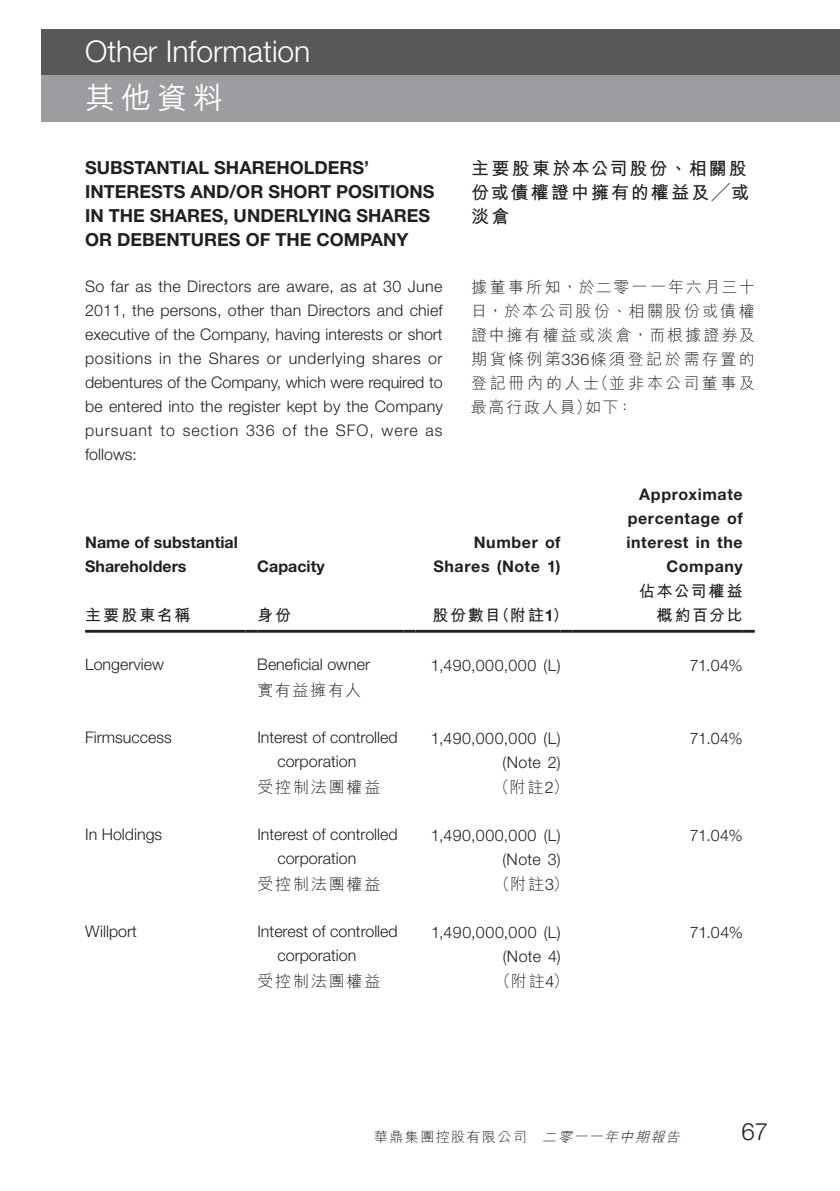
<style>
.page{position:relative;width:840px;height:1191px;background:#fff}
.page>*{position:absolute;margin:0;border:0;box-sizing:border-box;transform-origin:0 0}
.t1{font:300 30px "Helvetica Neue LT Std";color:#fff}
.t2{font:500 30px "M Hei HK";color:#fff}
.t3{font:300 24px "Helvetica Neue LT Std";color:#231f20}
.t4{font:700 18px "Helvetica Neue LT Std";color:#231f20}
.t5{font:700 18px/24px "M Hei HK";letter-spacing:.11em;color:#231f20}
.t6{font:300 16px/24px "Helvetica Neue LT Std";color:#231f20}
.t7{font:300 16px/24px "M Hei HK";letter-spacing:.125em;color:#231f20;text-align:justify}
.t8{font:300 16px/24px "Helvetica Neue LT Std";letter-spacing:.04em;color:#231f20;text-align:right}
.t9{font:700 16px/24px "Helvetica Neue LT Std";letter-spacing:.035em;color:#231f20;text-align:right}
.t10{font:700 16px/24px "Helvetica Neue LT Std";color:#231f20}
.t11{font:700 16px/24px "M Hei HK";letter-spacing:.11em;color:#231f20;text-align:right}
.t12{font:300 16px "Helvetica Neue LT Std";letter-spacing:.045em;color:#231f20}
.t13{font:300 14px "M Hei HK";letter-spacing:.1em;color:#231f20}
.s1{font-family:"Helvetica Neue LT Std"}
.s2{font-style:italic}
</style>
<div class="page">
<hr style="left:0;top:29px;width:1px;height:47px;background:#57585a">
<hr style="left:0;top:75px;width:1px;height:47px;background:#9b9da0">
<div style="left:42px;top:29px;width:797px;height:47px;background:#57585a"></div>
<div style="left:42px;top:75px;width:797px;height:47px;background:#9b9da0"></div>
<hr style="left:85px;top:630px;width:160px;height:2px;background:#231f20">
<svg style="left:245px;top:630px;width:12px;height:2px"></svg>
<hr style="left:257px;top:630px;width:146px;height:2px;background:#231f20">
<svg style="left:403px;top:630px;width:12px;height:2px"></svg>
<hr style="left:415px;top:630px;width:145px;height:2px;background:#231f20">
<svg style="left:560px;top:630px;width:12px;height:2px"></svg>
<hr style="left:572px;top:630px;width:170px;height:2px;background:#231f20">
<svg style="left:742px;top:630px;width:12px;height:2px"></svg>
<h1 class="t1" style="left:85px;top:33px;width:227px">Other Information</h1>
<h1 class="t2" style="left:85px;top:76px;width:139px">其他資料</h1>
<p class="t4" style="left:85px;top:156px;width:24px">SUBSTANTIAL</p>
<p class="t4" style="left:214px;top:156px;width:14px">SHAREHOLDERS</p>
<p class="t4" style="left:364px;top:156px;width:7px">’</p>
<p class="t4" style="left:85px;top:180px;width:12px">INTERESTS</p>
<p class="t4" style="left:190px;top:180px;width:14px">AND</p>
<p class="t4" style="left:229px;top:180px;width:53px">/OR SHORT</p>
<p class="t4" style="left:336px;top:180px;width:12px">POSITIONS</p>
<p class="t4" style="left:85px;top:204px;width:37px">IN THE</p>
<p class="t4" style="left:150px;top:204px;width:14px">SHARES</p>
<p class="t4" style="left:223px;top:204px;width:23px">, UNDERLYING</p>
<p class="t4" style="left:356px;top:204px;width:14px">SHARES</p>
<p class="t4" style="left:85px;top:228px;width:46px">OR DEBENTURES</p>
<p class="t4" style="left:245px;top:228px;width:43px">OF THE</p>
<p class="t4" style="left:316px;top:228px;width:28px">COMPANY</p>
<p class="t6" style="left:85px;top:274px;width:359px;text-align:justify">So far as the Directors are aware, as at 30 June 2011, the persons, other than Directors and chief executive of the Company, having interests or short positions in the Shares or underlying shares or debentures of the Company, which were required to be entered into the register kept by the Company pursuant to section 336 of the SFO, were as follows:</p>
<p class="t5" style="left:471px;top:155px;width:279px">主要股東於本公司股份、相關股份或債權證中擁有的權益及╱或淡倉</p>
<p class="t7" style="left:470px;top:275px;width:285px">據董事所知，於二零一一年六月三十日，於本公司股份、相關股份或債權證中擁有權益或淡倉，而根據證券及期貨條例第<span class="s1">336</span>條須登記於需存置的登記冊內的人士（並非本公司董事及最高行政人員）如下：</p>
<p class="t10" style="left:85px;top:530px;width:154px">NAME OF SUBSTANTIAL<br>SHAREHOLDERS</p>
<p class="t10" style="left:257px;top:554px;width:69px">CAPACITY</p>
<p class="t9" style="left:433px;top:530px;width:129px">NUMBER OF<br>SHARES (NOTE 1)</p>
<p class="t11" style="left:85px;top:602px;width:107px">主要股東名稱</p>
<p class="t11" style="left:257px;top:602px;width:35px">身份</p>
<p class="t11" style="left:432px;top:602px;width:138px">股份數目（附註<span class="s1">1</span>）</p>
<p class="t9" style="left:626px;top:482px;width:118px">APPROXIMATE<br>PERCENTAGE OF<br>INTEREST IN THE<br>COMPANY</p>
<p class="t11" style="left:638px;top:578px;width:105px">佔本公司權益概約百分比</p>
<p class="t6" style="left:85px;top:652px;width:80px">Longerview</p>
<p class="t6" style="left:257px;top:652px;width:114px">Beneficial owner</p>
<p class="t12" style="left:430px;top:656px;width:131px">1,490,000,000 (L)</p>
<p class="t6" style="left:689px;top:653px;width:54px">71.04%</p>
<p class="t7" style="left:257px;top:677px;width:105px">實有益擁有人</p>
<p class="t6" style="left:85px;top:725px;width:88px">Firmsuccess</p>
<p class="t6" style="left:277px;top:725px;width:122px;text-indent:-20px">Interest of controlled corporation</p>
<p class="t8" style="left:430px;top:726px;width:131px">1,490,000,000 (L) (Note 2)</p>
<p class="t6" style="left:689px;top:726px;width:54px">71.04%</p>
<p class="t7" style="left:257px;top:774px;width:124px">受控制法團權益</p>
<p class="t7" style="left:493px;top:774px;width:77px">（附註<span class="s1">2</span>）</p>
<p class="t6" style="left:85px;top:822px;width:79px">In Holdings</p>
<p class="t6" style="left:277px;top:822px;width:122px;text-indent:-20px">Interest of controlled corporation</p>
<p class="t8" style="left:431px;top:823px;width:131px">1,490,000,000 (L) (Note 3)</p>
<p class="t6" style="left:689px;top:823px;width:54px">71.04%</p>
<p class="t7" style="left:257px;top:871px;width:124px">受控制法團權益</p>
<p class="t7" style="left:494px;top:871px;width:76px">（附註<span class="s1">3</span>）</p>
<p class="t6" style="left:85px;top:919px;width:53px">Willport</p>
<p class="t6" style="left:277px;top:919px;width:122px;text-indent:-20px">Interest of controlled corporation</p>
<p class="t8" style="left:431px;top:920px;width:131px">1,490,000,000 (L) (Note 4)</p>
<p class="t6" style="left:689px;top:920px;width:54px">71.04%</p>
<p class="t7" style="left:257px;top:968px;width:124px">受控制法團權益</p>
<p class="t7" style="left:494px;top:968px;width:75px">（附註<span class="s1">4</span>）</p>
<p class="t13" style="left:374px;top:1127px;width:312px">華鼎集團控股有限公司 <span class="s2">二零一一年中期報告</span></p>
<h2 class="t3" style="left:741px;top:1116px;width:28px">67</h2>
</div>
